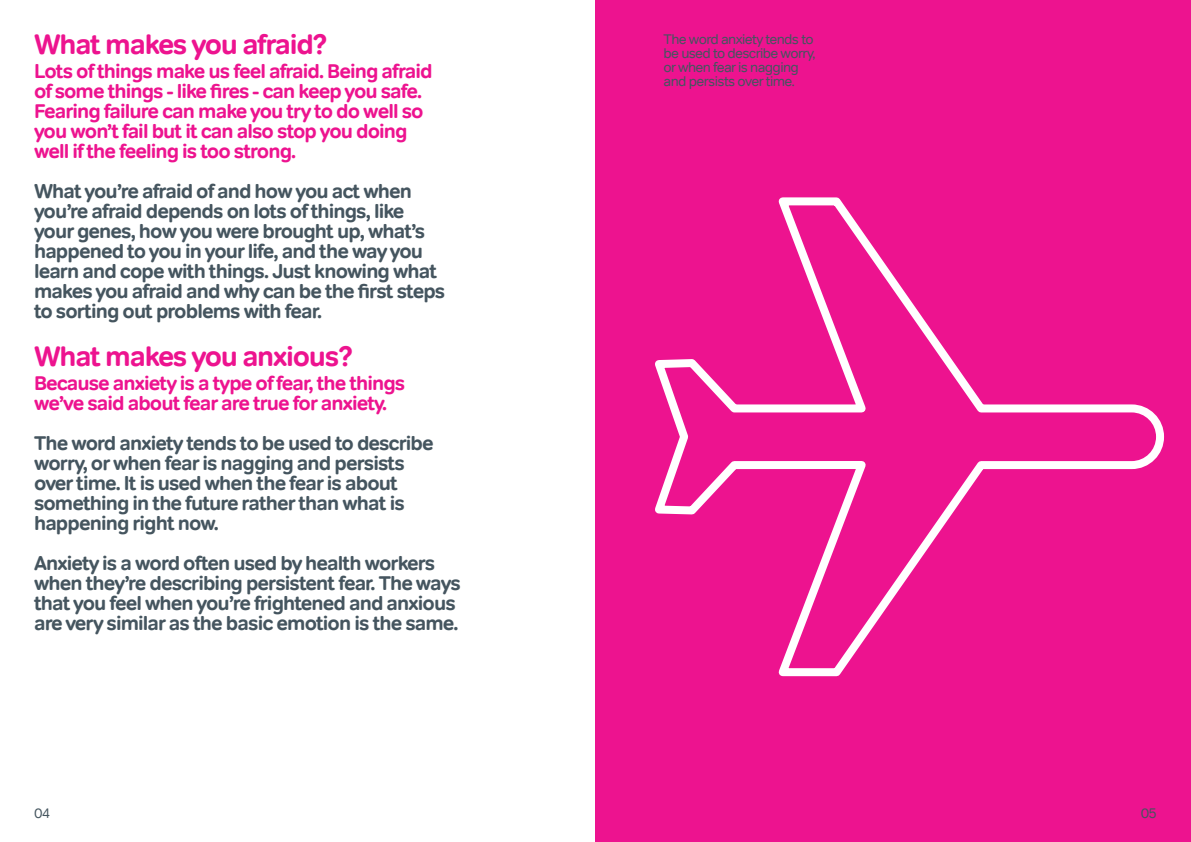
<style>
.page{position:relative;width:1191px;height:842px;background:#fff}
.page>*{position:absolute;margin:0;border:0;box-sizing:border-box;transform-origin:0 0}
.t1{font:700 28px "Tondo";letter-spacing:-.045em;color:#ed138f}
.t2{font:700 20px/20px "Tondo";letter-spacing:-.045em;color:#45555f}
.t3{font:700 20px/20px "Tondo";letter-spacing:-.045em;color:#ed138f}
.t4{font:14px/14px "Tondo";letter-spacing:-.045em;color:#45555f}
</style>
<div class="page">
<div style="left:595px;top:0;width:596px;height:842px;background:#ed138f"></div>
<svg style="left:655px;top:197px;width:509px;height:480px"></svg>
<p class="t1" style="left:34px;top:27px;width:295px">What makes you afraid?</p>
<p class="t3" style="left:34px;top:61px;width:400px">Lots of things make us feel afraid. Being afraid of some things - like fires - can keep you safe.<br>Fearing failure can make you try to do well so you won’t fail but it can also stop you doing well if the feeling is too strong.</p>
<p class="t2" style="left:34px;top:181px;width:413px">What you’re afraid of and how you act when you’re afraid depends on lots of things, like your genes, how you were brought up, what’s happened to you in your life, and the way you learn and cope with things. Just knowing what makes you afraid and why can be the first steps to sorting out problems with fear.</p>
<p class="t1" style="left:34px;top:339px;width:320px">What makes you anxious?</p>
<p class="t3" style="left:34px;top:373px;width:373px">Because anxiety is a type of fear, the things we’ve said about fear are true for anxiety.</p>
<p class="t2" style="left:34px;top:433px;width:401px">The word anxiety tends to be used to describe worry, or when fear is nagging and persists over time. It is used when the fear is about something in the future rather than what is happening right now.</p>
<p class="t2" style="left:34px;top:553px;width:428px">Anxiety is a word often used by health workers when they’re describing persistent fear. The ways that you feel when you’re frightened and anxious are very similar as the basic emotion is the same.</p>
<p class="t4" style="left:34px;top:806px;width:18px">04</p>
<p class="t4" style="left:663px;top:32px;width:153px">The word anxiety tends to be used to describe worry, or when fear is nagging and persists over time.</p>
<p class="t4" style="left:1140px;top:806px;width:18px">05</p>
</div>
